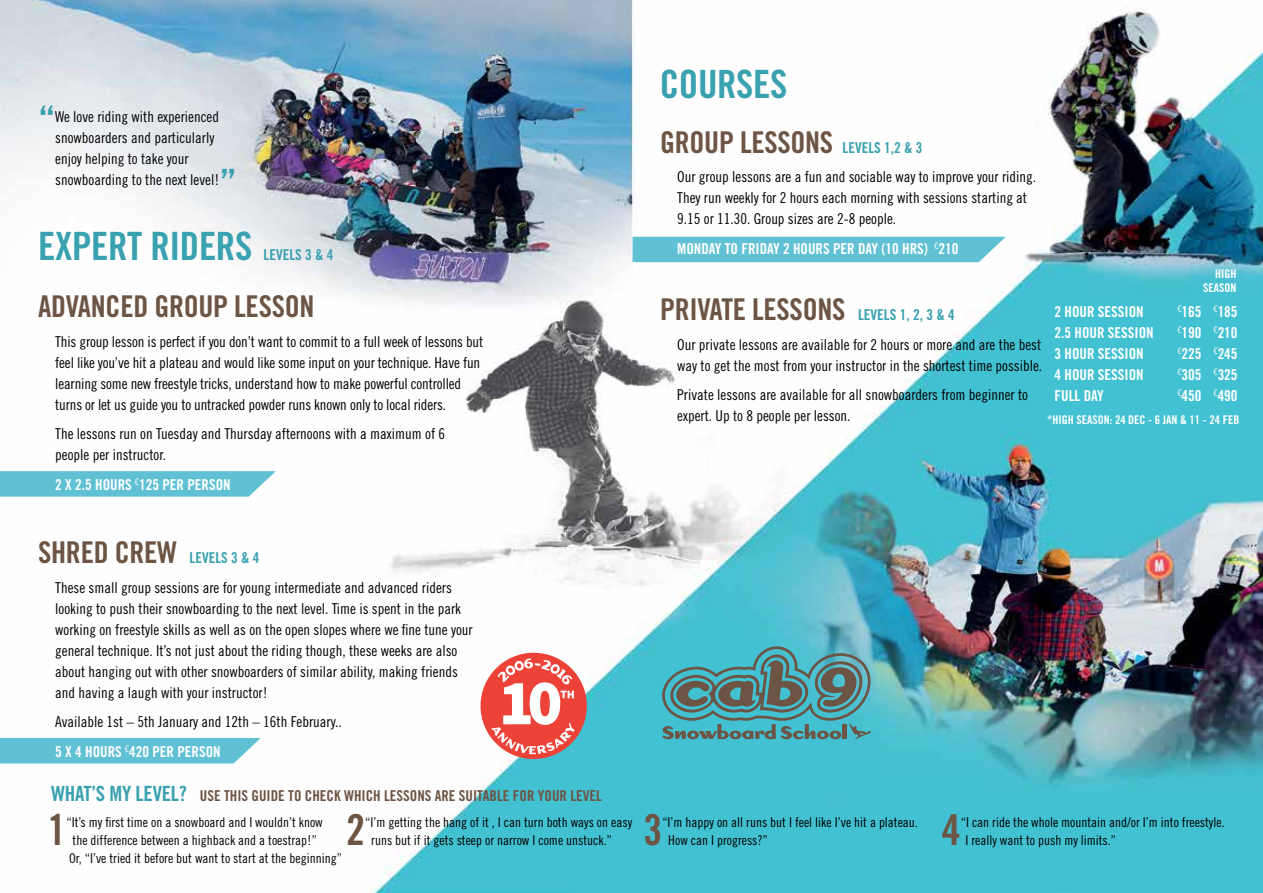
<style>
.page{position:relative;width:1263px;height:893px;background:#fff}
.page>*{position:absolute;margin:0;border:0;box-sizing:border-box;transform-origin:0 0}
.t1{font:42.75px "Trade Gothic Bold Cond Twenty";color:#6d5545}
.t2{font:39px "Trade Gothic Bold Cond Twenty";letter-spacing:-.01em;color:#39a1af}
.t3{font:30px "Trade Gothic Bold Cond Twenty";letter-spacing:-.01em;color:#6d5545}
.t4{font:15px/21px "Trade Gothic Cond Eighteen";color:#000}
.t5{font:15px "Trade Gothic Bold Cond Twenty";color:#fff}
.t6{font:15px "Trade Gothic Bold Cond Twenty";color:#6d5545}
.t7{font:15px "Trade Gothic Bold Cond Twenty";color:#39a1af}
.t8{font:13.5px/18px "Trade Gothic Cond Eighteen";color:#000}
.t9{font:12px/13.5px "Trade Gothic Bold Cond Twenty";color:#fff;text-align:right}
.s1{font-size:15px;color:#39a1af}
.s2{font-size:21px;color:#39a1af}
</style>
<div class="page">
<img style="left:0;top:0;width:1263px;height:893px">
<div style="left:632px;top:237px;width:374px;height:25px;background:#60c1d4"></div>
<div style="left:0;top:738px;width:261px;height:25px;background:#60c1d4"></div>
<svg style="left:0;top:471px;width:276px;height:26px;background:#6ac5d6"></svg>
<div style="left:480px;top:653px;width:107px;height:106px;background:#ed4237;border-radius:50%"></div>
<svg style="left:491px;top:658px;width:84px;height:96px"></svg>
<svg style="left:661px;top:646px;width:210px;height:93px;background:#55979c"></svg>
<h2 class="t2" style="left:38px;top:97px;width:19px">“</h2>
<p class="t4" style="left:55px;top:106px;width:166px">We love riding with experienced snowboarders and particularly enjoy helping to take your snowboarding to the next level!</p>
<h2 class="t2" style="left:219px;top:160px;width:19px">”</h2>
<h2 class="t2" style="left:38px;top:223px;width:216px">EXPERT RIDERS</h2>
<p class="t7" style="left:264px;top:246px;width:71px">LEVELS 3 &amp; 4</p>
<h3 class="t3" style="left:38px;top:288px;width:278px">ADVANCED GROUP LESSON</h3>
<p class="t4" style="left:55px;top:331px;width:429px">This group lesson is perfect if you don’t want to commit to a full week of lessons but feel like you’ve hit a plateau and would like some input on your technique. Have fun learning some new freestyle tricks, understand how to make powerful controlled turns or let us guide you to untracked powder runs known only to local riders.</p>
<p class="t4" style="left:55px;top:423px;width:391px">The lessons run on Tuesday and Thursday afternoons with a maximum of 6 people per instructor.</p>
<p class="t5" style="left:55px;top:475px;width:177px">2 X 2.5 HOURS <sup>€</sup>125 PER PERSON</p>
<h3 class="t3" style="left:38px;top:534px;width:223px">SHRED CREW <span class="s1">LEVELS 3 &amp; 4</span></h3>
<p class="t4" style="left:55px;top:577px;width:419px">These small group sessions are for young intermediate and advanced riders looking to push their snowboarding to the next level. Time is spent in the park working on freestyle skills as well as on the open slopes where we fine tune your general technique. It’s not just about the riding though, these weeks are also about hanging out with other snowboarders of similar ability, making friends and having a laugh with your instructor!</p>
<p class="t4" style="left:55px;top:711px;width:288px">Available 1st – 5th January and 12th – 16th February..</p>
<p class="t5" style="left:55px;top:742px;width:167px">5 X 4 HOURS <sup>€</sup>420 PER PERSON</p>
<p class="t6" style="left:51px;top:787px;width:552px"><span class="s2">WHAT’S MY LEVEL?</span> USE THIS GUIDE TO CHECK WHICH LESSONS ARE SUITABLE FOR YOUR LEVEL</p>
<h2 class="t2" style="left:660px;top:60px;width:129px">COURSES</h2>
<h3 class="t3" style="left:660px;top:124px;width:264px">GROUP LESSONS <span class="s1">LEVELS 1,2 &amp; 3</span></h3>
<p class="t4" style="left:677px;top:166px;width:361px">Our group lessons are a fun and sociable way to improve your riding.<br>They run weekly for 2 hours each morning with sessions starting at<br>9.15 or 11.30. Group sizes are 2-8 people.</p>
<p class="t5" style="left:677px;top:239px;width:283px">MONDAY TO FRIDAY 2 HOURS PER DAY (10 HRS) <sup>€</sup>210</p>
<p class="t9" style="left:1203px;top:267px;width:35px">HIGH<br>SEASON</p>
<h3 class="t3" style="left:660px;top:291px;width:296px">PRIVATE LESSONS <span class="s1">LEVELS 1, 2, 3 &amp; 4</span></h3>
<p class="t4" style="left:677px;top:334px;width:366px">Our private lessons are available for 2 hours or more and are the best way to get the most from your instructor in the shortest time possible.</p>
<p class="t4" style="left:677px;top:384px;width:352px">Private lessons are available for all snowboarders from beginner to expert. Up to 8 people per lesson.</p>
<p class="t5" style="left:1054px;top:302px;width:91px">2 HOUR SESSION</p>
<p class="t5" style="left:1178px;top:302px;width:61px"><sup>€</sup>165 <sup>€</sup>185</p>
<p class="t5" style="left:1054px;top:323px;width:101px">2.5 HOUR SESSION</p>
<p class="t5" style="left:1178px;top:323px;width:61px"><sup>€</sup>190 <sup>€</sup>210</p>
<p class="t5" style="left:1054px;top:344px;width:91px">3 HOUR SESSION</p>
<p class="t5" style="left:1178px;top:344px;width:61px"><sup>€</sup>225 <sup>€</sup>245</p>
<p class="t5" style="left:1054px;top:365px;width:91px">4 HOUR SESSION</p>
<p class="t5" style="left:1178px;top:365px;width:61px"><sup>€</sup>305 <sup>€</sup>325</p>
<p class="t5" style="left:1054px;top:386px;width:51px">FULL DAY</p>
<p class="t5" style="left:1178px;top:386px;width:61px"><sup>€</sup>450 <sup>€</sup>490</p>
<p class="t9" style="left:1047px;top:413px;width:194px">*HIGH SEASON: 24 DEC - 6 JAN &amp; 11 - 24 FEB</p>
<h1 class="t1" style="left:48px;top:804px;width:20px">1</h1>
<p class="t8" style="left:67px;top:813px;width:277px">“It’s my first time on a snowboard and I wouldn’t know<br>the difference between a highback and a toestrap!”<br>Or, “I’ve tried it before but want to start at the beginning”</p>
<h1 class="t1" style="left:346px;top:804px;width:20px">2</h1>
<p class="t8" style="left:371px;top:813px;width:262px;text-indent:-6px">“I’m getting the hang of it , I can turn both ways on easy runs but if it gets steep or narrow I come unstuck.”</p>
<h1 class="t1" style="left:643px;top:804px;width:20px">3</h1>
<p class="t8" style="left:668px;top:813px;width:251px;text-indent:-6px">“I’m happy on all runs but I feel like I’ve hit a plateau.<br>How can I progress?”</p>
<h1 class="t1" style="left:942px;top:804px;width:20px">4</h1>
<p class="t8" style="left:965px;top:813px;width:261px;text-indent:-5px">“I can ride the whole mountain and/or I’m into freestyle.<br>I really want to push my limits.”</p>
</div>
